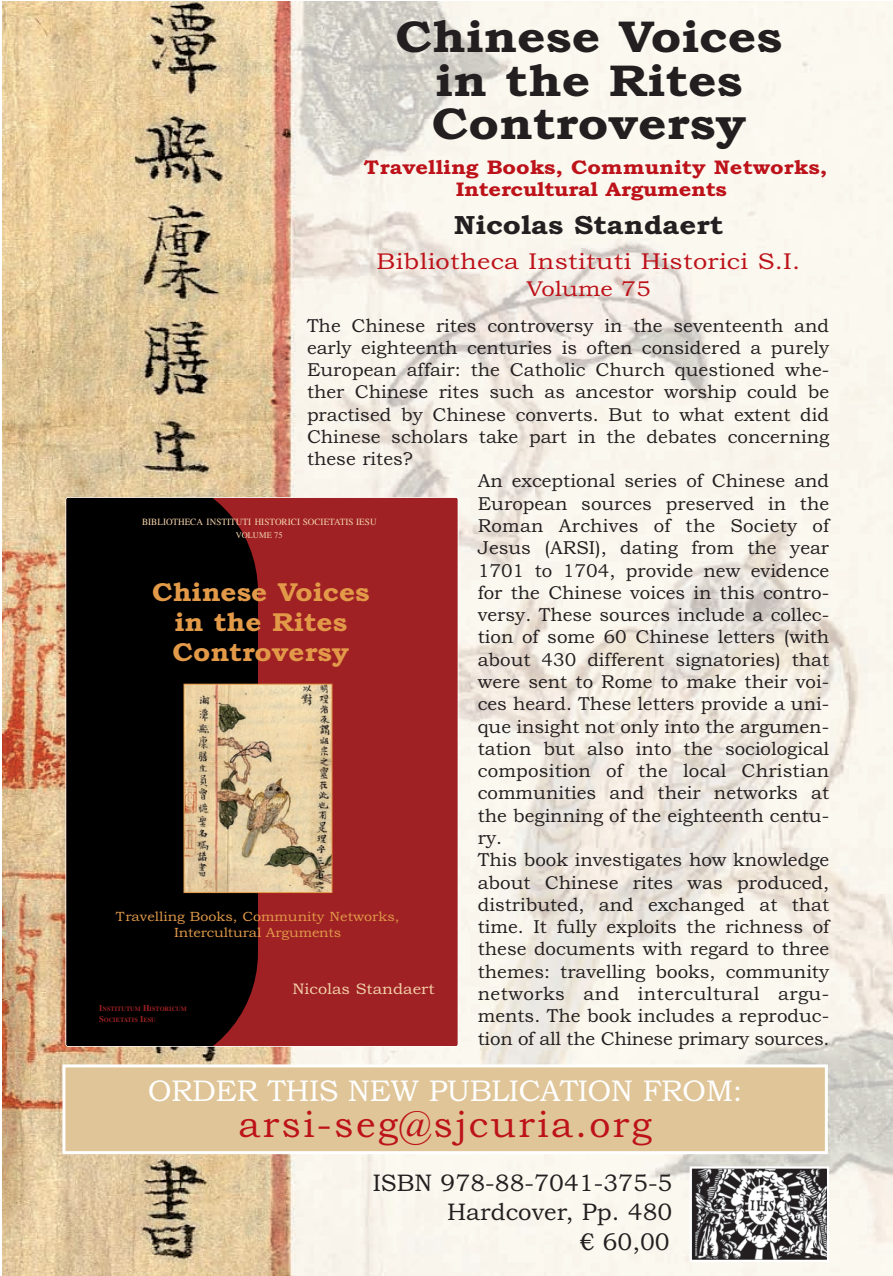
<style>
.page{position:relative;width:893px;height:1276px;background:#fff}
.page>*{position:absolute;margin:0;border:0;box-sizing:border-box;transform-origin:0 0}
.t1{font:700 44.55px/43.5px "Bookman Old Style";color:#231f20;text-align:center;scale:1.11 1}
.t2{font:37.5px "Bookman Old Style";letter-spacing:.06em;color:#bd1219}
.t3{font:30px "Bookman Old Style";letter-spacing:-.02em;color:#fff}
.t4{font:700 26.25px "Bookman Old Style";color:#231f20;scale:1.11 1}
.t5{font:25.95px/29.7px "Bookman Old Style Bold+SDXMXO";color:#e29a49;text-align:center;scale:1.07 1}
.t6{font:24px/29.7px "Bookman Old Style";color:#231f20;text-align:right}
.t7{font:22.95px "Bookman Old Style";letter-spacing:.01em;color:#bd1219;scale:1.11 1}
.t8{font:21.45px "Bookman Old Style";color:#bd1219;scale:1.11 1}
.t9{font:700 19.65px/21.9px "Bookman Old Style";color:#bd1219;text-align:center;scale:1.11 1}
.t10{font:18.75px "Bookman Old Style";color:#231f20}
.t11{font:18.75px "Bookman Old Style";letter-spacing:.025em;color:#231f20}
.t12{font:15.3px "Bookman Old Style+QGHFQY";color:#f4d2ab;scale:1.07 1}
.t13{font:13.35px/15.8px "Bookman Old Style+QGHFQY";color:#e29a49;text-align:center;scale:1.07 1}
.t14{font:9.45px "Times Roman+EGBCDO";letter-spacing:.005em;color:#f4d2ab;scale:.96 1}
.t15{font:8.7px "Times Roman+EGBCDO";color:#f4d2ab;scale:.96 1}
.t16{font:6.45px/10.9px "Times Bold+ZWXKNQ";letter-spacing:.005em;color:#9f2124;scale:.96 1}
.s1{font-size:8.7px}
</style>
<div class="page">
<img style="left:3px;top:1px;width:890px;height:1274px">
<div style="left:258px;top:500px;width:198px;height:543px;background:#9f2124"></div>
<div style="left:68px;top:500px;width:190px;height:543px;background:#000"></div>
<img style="left:186px;top:686px;width:144px;height:205px">
<div style="left:184px;top:684px;width:148px;height:209px;border:1px solid #e29a49"></div>
<div style="left:65px;top:497px;width:394px;height:549px;border:2px solid #fff;border-radius:2px"></div>
<div style="left:64px;top:1066px;width:762px;height:86px;background:#dfc597"></div>
<div style="left:62px;top:1064px;width:766px;height:90px;border:3px solid #fff"></div>
<img style="left:693px;top:1169px;width:133px;height:90px">
<div style="left:690px;top:1166px;width:139px;height:96px;border:2px solid #fff"></div>
<h1 class="t1" style="left:395px;top:15px;width:350px">Chinese Voices in the Rites<br>Controversy</h1>
<p class="t9" style="left:364px;top:156px;width:419px">Travelling Books, Community Networks,<br>Intercultural Arguments</p>
<h3 class="t4" style="left:454px;top:210px;width:244px">Nicolas Standaert</h3>
<p class="t7" style="left:377px;top:248px;width:383px">Bibliotheca Instituti Historici S.I.</p>
<p class="t8" style="left:526px;top:276px;width:114px">Volume 75</p>
<p class="t10" style="left:307px;top:314px;width:524px">The Chinese rites controversy in the seventeenth and</p>
<p class="t10" style="left:307px;top:336px;width:524px">early eighteenth centuries is often considered a purely</p>
<p class="t10" style="left:307px;top:359px;width:524px">European affair: the Catholic Church questioned whe-</p>
<p class="t10" style="left:307px;top:381px;width:524px">ther Chinese rites such as ancestor worship could be</p>
<p class="t10" style="left:307px;top:403px;width:524px">practised by Chinese converts. But to what extent did</p>
<p class="t10" style="left:307px;top:425px;width:524px">Chinese scholars take part in the debates concerning</p>
<p class="t10" style="left:307px;top:448px;width:107px">these rites?</p>
<p class="t10" style="left:478px;top:470px;width:353px">An exceptional series of Chinese and</p>
<p class="t10" style="left:478px;top:492px;width:353px">European sources preserved in the</p>
<p class="t10" style="left:478px;top:514px;width:353px">Roman Archives of the Society of</p>
<p class="t10" style="left:478px;top:537px;width:353px">Jesus (ARSI), dating from the year</p>
<p class="t10" style="left:478px;top:559px;width:353px">1701 to 1704, provide new evidence</p>
<p class="t10" style="left:478px;top:581px;width:353px">for the Chinese voices in this contro-</p>
<p class="t10" style="left:478px;top:604px;width:353px">versy. These sources include a collec-</p>
<p class="t10" style="left:478px;top:626px;width:353px">tion of some 60 Chinese letters (with</p>
<p class="t10" style="left:478px;top:648px;width:353px">about 430 different signatories) that</p>
<p class="t10" style="left:478px;top:670px;width:353px">were sent to Rome to make their voi-</p>
<p class="t10" style="left:478px;top:693px;width:353px">ces heard. These letters provide a uni-</p>
<p class="t10" style="left:478px;top:715px;width:353px">que insight not only into the argumen-</p>
<p class="t10" style="left:478px;top:737px;width:353px">tation but also into the sociological</p>
<p class="t10" style="left:478px;top:759px;width:353px">composition of the local Christian</p>
<p class="t10" style="left:478px;top:782px;width:353px">communities and their networks at</p>
<p class="t10" style="left:478px;top:804px;width:353px">the beginning of the eighteenth centu-</p>
<p class="t10" style="left:478px;top:826px;width:26px">ry.</p>
<p class="t10" style="left:478px;top:849px;width:353px">This book investigates how knowledge</p>
<p class="t10" style="left:478px;top:871px;width:353px">about Chinese rites was produced,</p>
<p class="t10" style="left:478px;top:893px;width:353px">distributed, and exchanged at that</p>
<p class="t10" style="left:478px;top:915px;width:353px">time. It fully exploits the richness of</p>
<p class="t10" style="left:478px;top:938px;width:353px">these documents with regard to three</p>
<p class="t10" style="left:478px;top:960px;width:353px">themes: travelling books, community</p>
<p class="t11" style="left:478px;top:982px;width:353px">networks and intercultural argu-</p>
<p class="t10" style="left:478px;top:1004px;width:353px">ments. The book includes a reproduc-</p>
<p class="t10" style="left:478px;top:1027px;width:353px">tion of all the Chinese primary sources.</p>
<p class="t14" style="left:142px;top:519px;width:246px">BIBLIOTHECA INSTITUTI HISTORICI SOCIETATIS IESU</p>
<p class="t15" style="left:236px;top:532px;width:50px">VOLUME 75</p>
<h3 class="t5" style="left:152px;top:577px;width:205px">Chinese Voices in the Rites<br>Controversy</h3>
<p class="t13" style="left:116px;top:908px;width:266px">Travelling Books, Community Networks,<br>Intercultural Arguments</p>
<p class="t12" style="left:293px;top:979px;width:134px">Nicolas Standaert</p>
<p class="t16" style="left:99px;top:1004px;width:93px"><span class="s1">I</span>NSTITUTUM <span class="s1">H</span>ISTORICUM<br><span class="s1">S</span>OCIETATIS <span class="s1">I</span>ESU</p>
<h3 class="t3" style="left:148px;top:1073px;width:596px">ORDER THIS NEW PUBLICATION FROM:</h3>
<h2 class="t2" style="left:239px;top:1102px;width:415px">arsi-seg@sjcuria.org</h2>
<p class="t6" style="left:373px;top:1167px;width:301px">ISBN 978-88-7041-375-5<br>Hardcover, Pp. 480<br>€ 60,00</p>
</div>
